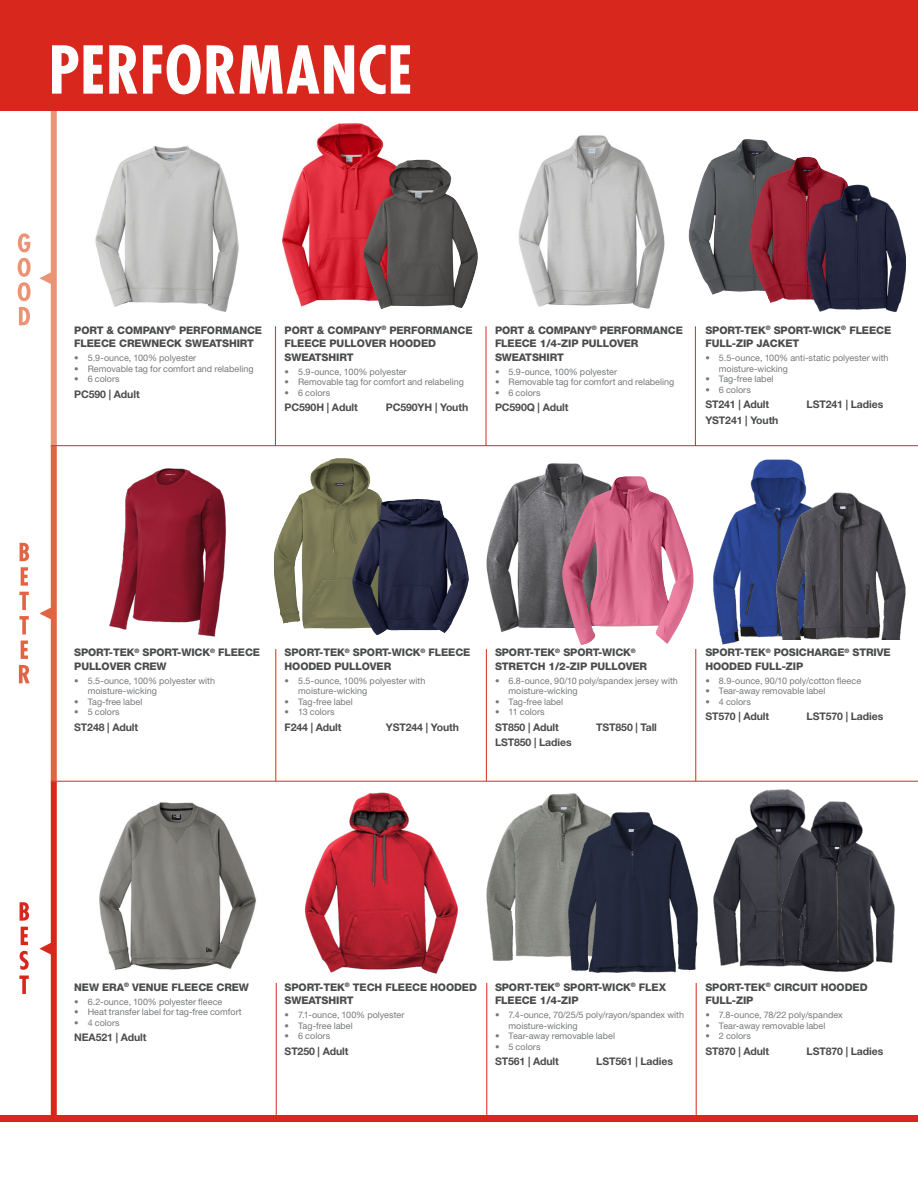
<style>
.page{position:relative;width:918px;height:1188px;background:#fff}
.page>*{position:absolute;margin:0;border:0;box-sizing:border-box;transform-origin:0 0}
.t1{font:700 condensed 64.05px "Futura Std";letter-spacing:.01em;color:#fff}
.Product_Name{font:800 10.5px/13.5px "Helvetica Neue LT Std";letter-spacing:-.01em;color:#4b4c4d}
.Style_Size_Price_Col{font:700 10.5px "Helvetica Neue LT Std";letter-spacing:-.01em;color:#4b4c4d}
.t2{font:9px/10.5px "Helvetica Neue LT Std";color:#76787b}
</style>
<div class="page">
<img style="left:688px;top:139px;width:98px;height:156px">
<img style="left:749px;top:157px;width:92px;height:146px">
<img style="left:806px;top:177px;width:99px;height:135px">
<img style="left:95px;top:146px;width:144px;height:166px">
<img style="left:518px;top:135px;width:147px;height:174px">
<img style="left:282px;top:123px;width:141px;height:187px">
<img style="left:363px;top:160px;width:115px;height:149px">
<img style="left:109px;top:468px;width:117px;height:169px">
<img style="left:713px;top:460px;width:109px;height:185px">
<img style="left:486px;top:463px;width:100px;height:169px">
<img style="left:562px;top:476px;width:132px;height:169px">
<img style="left:99px;top:802px;width:158px;height:168px">
<img style="left:305px;top:792px;width:153px;height:182px">
<img style="left:695px;top:789px;width:108px;height:202px">
<img style="left:486px;top:793px;width:95px;height:168px">
<img style="left:562px;top:800px;width:142px;height:177px">
<img style="left:274px;top:458px;width:132px;height:171px">
<img style="left:352px;top:499px;width:64px;height:97px">
<img style="left:770px;top:489px;width:136px;height:150px">
<img style="left:760px;top:800px;width:135px;height:177px">
<div style="left:0;top:0;width:918px;height:111px;background:#d8281e"></div>
<div style="left:0;top:1116px;width:918px;height:6px;background:#d8281e"></div>
<svg style="left:19px;top:976px;width:10px;height:18px"></svg>
<svg style="left:20px;top:951px;width:9px;height:19px"></svg>
<svg style="left:21px;top:927px;width:7px;height:18px"></svg>
<svg style="left:20px;top:902px;width:9px;height:19px"></svg>
<svg style="left:18px;top:258px;width:13px;height:67px"></svg>
<svg style="left:18px;top:233px;width:12px;height:19px"></svg>
<svg style="left:39px;top:111px;width:18px;height:1005px"></svg>
<svg style="left:19px;top:665px;width:11px;height:18px"></svg>
<svg style="left:21px;top:641px;width:7px;height:18px"></svg>
<svg style="left:19px;top:616px;width:10px;height:18px"></svg>
<svg style="left:19px;top:592px;width:10px;height:18px"></svg>
<svg style="left:21px;top:567px;width:7px;height:19px"></svg>
<svg style="left:20px;top:543px;width:9px;height:18px"></svg>
<hr style="left:276px;top:983px;width:1px;height:136px;background:#d8281e">
<hr style="left:487px;top:983px;width:1px;height:136px;background:#d8281e">
<hr style="left:696px;top:983px;width:1px;height:136px;background:#d8281e">
<hr style="left:51px;top:781px;width:867px;height:1px;background:#d8281e">
<hr style="left:276px;top:649px;width:1px;height:132px;background:#d8281e">
<hr style="left:486px;top:649px;width:1px;height:132px;background:#d8281e">
<hr style="left:696px;top:649px;width:1px;height:132px;background:#d8281e">
<hr style="left:51px;top:445px;width:867px;height:1px;background:#d8281e">
<hr style="left:275px;top:326px;width:1px;height:120px;background:#d8281e">
<hr style="left:486px;top:326px;width:1px;height:120px;background:#d8281e">
<hr style="left:695px;top:326px;width:1px;height:120px;background:#d8281e">
<p class="t1" style="left:49px;top:30px;width:365px">PERFORMANCE</p>
<p class="Product_Name" style="left:74px;top:323px;width:189px">PORT &amp; COMPANY<sup>®</sup> PERFORMANCE<br>FLEECE CREWNECK SWEATSHIRT</p>
<p class="t2" style="left:74px;top:353px;width:124px">• 5.9-ounce, 100% polyester</p>
<p class="t2" style="left:74px;top:363px;width:181px">• Removable tag for comfort and relabeling</p>
<p class="t2" style="left:74px;top:374px;width:47px">• 6 colors</p>
<p class="Style_Size_Price_Col" style="left:74px;top:388px;width:67px">PC590 | Adult</p>
<p class="Product_Name" style="left:285px;top:323px;width:189px">PORT &amp; COMPANY<sup>®</sup> PERFORMANCE<br>FLEECE PULLOVER HOODED<br>SWEATSHIRT</p>
<p class="t2" style="left:285px;top:366px;width:124px">• 5.9-ounce, 100% polyester</p>
<p class="t2" style="left:285px;top:377px;width:181px">• Removable tag for comfort and relabeling</p>
<p class="t2" style="left:285px;top:387px;width:47px">• 6 colors</p>
<p class="Style_Size_Price_Col" style="left:285px;top:401px;width:75px">PC590H | Adult</p>
<p class="Style_Size_Price_Col" style="left:386px;top:401px;width:84px">PC590YH | Youth</p>
<p class="Product_Name" style="left:495px;top:323px;width:189px">PORT &amp; COMPANY<sup>®</sup> PERFORMANCE<br>FLEECE 1/4-ZIP PULLOVER<br>SWEATSHIRT</p>
<p class="t2" style="left:495px;top:366px;width:124px">• 5.9-ounce, 100% polyester</p>
<p class="t2" style="left:495px;top:377px;width:181px">• Removable tag for comfort and relabeling</p>
<p class="t2" style="left:495px;top:387px;width:47px">• 6 colors</p>
<p class="Style_Size_Price_Col" style="left:495px;top:401px;width:75px">PC590Q | Adult</p>
<p class="Product_Name" style="left:705px;top:323px;width:187px">SPORT-TEK<sup>®</sup> SPORT-WICK<sup>®</sup> FLEECE<br>FULL-ZIP JACKET</p>
<p class="t2" style="left:719px;top:353px;width:171px;text-indent:-14px">• 5.5-ounce, 100% anti-static polyester with moisture-wicking</p>
<p class="t2" style="left:705px;top:374px;width:70px">• Tag-free label</p>
<p class="t2" style="left:705px;top:384px;width:47px">• 6 colors</p>
<p class="Style_Size_Price_Col" style="left:705px;top:398px;width:65px">ST241 | Adult</p>
<p class="Style_Size_Price_Col" style="left:807px;top:398px;width:78px">LST241 | Ladies</p>
<p class="Style_Size_Price_Col" style="left:705px;top:414px;width:75px">YST241 | Youth</p>
<p class="Product_Name" style="left:74px;top:646px;width:187px">SPORT-TEK<sup>®</sup> SPORT-WICK<sup>®</sup> FLEECE<br>PULLOVER CREW</p>
<p class="t2" style="left:88px;top:675px;width:129px;text-indent:-14px">• 5.5-ounce, 100% polyester with moisture-wicking</p>
<p class="t2" style="left:74px;top:696px;width:70px">• Tag-free label</p>
<p class="t2" style="left:74px;top:707px;width:47px">• 5 colors</p>
<p class="Style_Size_Price_Col" style="left:74px;top:721px;width:65px">ST248 | Adult</p>
<p class="Product_Name" style="left:285px;top:646px;width:187px">SPORT-TEK<sup>®</sup> SPORT-WICK<sup>®</sup> FLEECE<br>HOODED PULLOVER</p>
<p class="t2" style="left:298px;top:675px;width:129px;text-indent:-14px">• 5.5-ounce, 100% polyester with moisture-wicking</p>
<p class="t2" style="left:285px;top:696px;width:70px">• Tag-free label</p>
<p class="t2" style="left:285px;top:707px;width:52px">• 13 colors</p>
<p class="Style_Size_Price_Col" style="left:285px;top:721px;width:59px">F244 | Adult</p>
<p class="Style_Size_Price_Col" style="left:386px;top:721px;width:75px">YST244 | Youth</p>
<p class="Product_Name" style="left:495px;top:646px;width:154px">SPORT-TEK<sup>®</sup> SPORT-WICK<sup>®<br></sup>STRETCH 1/2-ZIP PULLOVER</p>
<p class="t2" style="left:508px;top:675px;width:171px;text-indent:-14px">• 6.8-ounce, 90/10 poly/spandex jersey with moisture-wicking</p>
<p class="t2" style="left:495px;top:696px;width:70px">• Tag-free label</p>
<p class="t2" style="left:495px;top:707px;width:51px">• 11 colors</p>
<p class="Style_Size_Price_Col" style="left:495px;top:721px;width:65px">ST850 | Adult</p>
<p class="Style_Size_Price_Col" style="left:596px;top:721px;width:62px">TST850 | Tall</p>
<p class="Style_Size_Price_Col" style="left:495px;top:736px;width:78px">LST850 | Ladies</p>
<p class="Product_Name" style="left:705px;top:646px;width:187px">SPORT-TEK<sup>®</sup> POSICHARGE<sup>®</sup> STRIVE<br>HOODED FULL-ZIP</p>
<p class="t2" style="left:705px;top:675px;width:157px">• 8.9-ounce, 90/10 poly/cotton fleece</p>
<p class="t2" style="left:705px;top:686px;width:122px">• Tear-away removable label</p>
<p class="t2" style="left:705px;top:696px;width:47px">• 4 colors</p>
<p class="Style_Size_Price_Col" style="left:705px;top:710px;width:65px">ST570 | Adult</p>
<p class="Style_Size_Price_Col" style="left:807px;top:710px;width:78px">LST570 | Ladies</p>
<p class="Product_Name" style="left:74px;top:980px;width:176px">NEW ERA<sup>®</sup> VENUE FLEECE CREW</p>
<p class="t2" style="left:74px;top:996px;width:150px">• 6.2-ounce, 100% polyester fleece</p>
<p class="t2" style="left:74px;top:1007px;width:169px">• Heat transfer label for tag-free comfort</p>
<p class="t2" style="left:74px;top:1017px;width:47px">• 4 colors</p>
<p class="Style_Size_Price_Col" style="left:74px;top:1031px;width:74px">NEA521 | Adult</p>
<p class="Product_Name" style="left:285px;top:980px;width:194px">SPORT-TEK<sup>®</sup> TECH FLEECE HOODED<br>SWEATSHIRT</p>
<p class="t2" style="left:285px;top:1010px;width:121px">• 7.1-ounce, 100% polyester</p>
<p class="t2" style="left:285px;top:1020px;width:70px">• Tag-free label</p>
<p class="t2" style="left:285px;top:1031px;width:47px">• 6 colors</p>
<p class="Style_Size_Price_Col" style="left:285px;top:1044px;width:65px">ST250 | Adult</p>
<p class="Product_Name" style="left:495px;top:980px;width:173px">SPORT-TEK<sup>®</sup> SPORT-WICK<sup>®</sup> FLEX<br>FLEECE 1/4-ZIP</p>
<p class="t2" style="left:508px;top:1010px;width:177px;text-indent:-14px">• 7.4-ounce, 70/25/5 poly/rayon/spandex with moisture-wicking</p>
<p class="t2" style="left:495px;top:1031px;width:122px">• Tear-away removable label</p>
<p class="t2" style="left:495px;top:1041px;width:47px">• 5 colors</p>
<p class="Style_Size_Price_Col" style="left:495px;top:1055px;width:65px">ST561 | Adult</p>
<p class="Style_Size_Price_Col" style="left:596px;top:1055px;width:78px">LST561 | Ladies</p>
<p class="Product_Name" style="left:705px;top:980px;width:164px">SPORT-TEK<sup>®</sup> CIRCUIT HOODED<br>FULL-ZIP</p>
<p class="t2" style="left:705px;top:1010px;width:139px">• 7.8-ounce, 78/22 poly/spandex</p>
<p class="t2" style="left:705px;top:1020px;width:122px">• Tear-away removable label</p>
<p class="t2" style="left:705px;top:1031px;width:47px">• 2 colors</p>
<p class="Style_Size_Price_Col" style="left:705px;top:1044px;width:65px">ST870 | Adult</p>
<p class="Style_Size_Price_Col" style="left:807px;top:1044px;width:78px">LST870 | Ladies</p>
</div>
